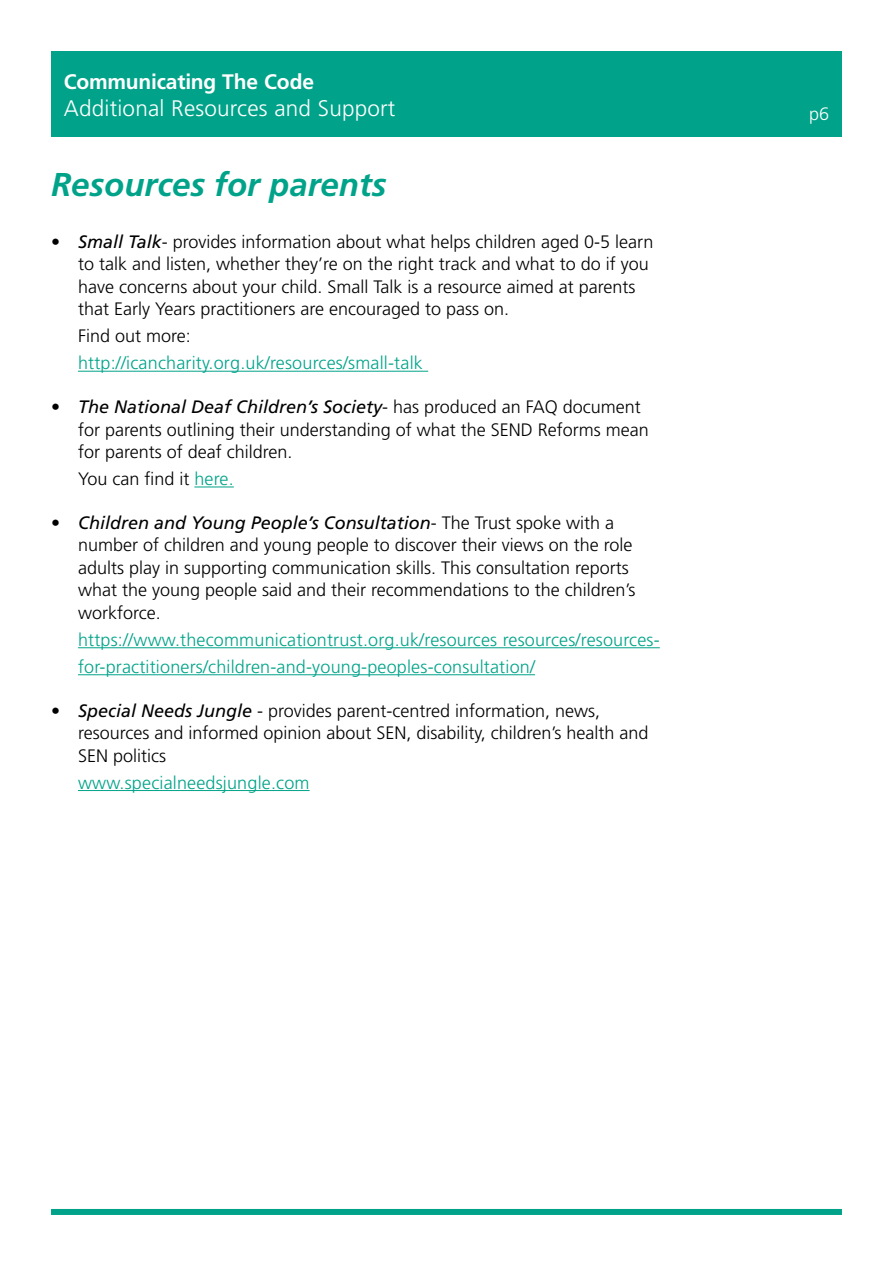
<style>
.page{position:relative;width:893px;height:1263px;background:#fff}
.page>*{position:absolute;margin:0;border:0;box-sizing:border-box;transform-origin:0 0}
.t1{font:italic 700 33px "Frutiger";color:#00a389}
.t2{font:300 22.5px "Frutiger";letter-spacing:.01em;color:#fff}
.t3{font:700 21px "Frutiger";letter-spacing:-.01em;color:#fff}
.t4{font:300 18px/22.5px "Frutiger";color:#000}
.t5{font:300 18px/27px "Frutiger";letter-spacing:.01em;color:#00a389}
.t6{font:300 18px "Frutiger";color:#fff}
.s1{font-weight:400;font-style:italic}
.s2{color:#00a389}
</style>
<div class="page">
<div style="left:51px;top:1209px;width:791px;height:6px;background:#00a389"></div>
<div style="left:51px;top:51px;width:791px;height:85px;background:#00a389"></div>
<hr style="left:78px;top:371px;width:350px;height:1px;background:#00a389">
<hr style="left:194px;top:486px;width:40px;height:1px;background:#00a389">
<hr style="left:78px;top:647px;width:582px;height:1px;background:#00a389">
<hr style="left:78px;top:674px;width:457px;height:1px;background:#00a389">
<hr style="left:78px;top:790px;width:232px;height:1px;background:#00a389">
<p class="t3" style="left:64px;top:69px;width:252px">Communicating The Code</p>
<p class="t2" style="left:64px;top:95px;width:333px">Additional Resources and Support</p>
<p class="t6" style="left:809px;top:104px;width:22px">p6</p>
<h1 class="t1" style="left:51px;top:165px;width:337px">Resources for parents</h1>
<p class="t4" style="left:78px;top:230px;width:577px;text-indent:-27px">• <span class="s1">Small Talk</span>- provides information about what helps children aged 0-5 learn to talk and listen, whether they’re on the right track and what to do if you have concerns about your child. Small Talk is a resource aimed at parents that Early Years practitioners are encouraged to pass on.</p>
<p class="t4" style="left:78px;top:325px;width:114px">Find out more:</p>
<p class="t5" style="left:78px;top:350px;width:346px">http://icancharity.org.uk/resources/small-talk</p>
<p class="t4" style="left:78px;top:396px;width:572px;text-indent:-27px">• <span class="s1">The National Deaf Children’s Society</span>- has produced an FAQ document for parents outlining their understanding of what the SEND Reforms mean for parents of deaf children.</p>
<p class="t4" style="left:78px;top:468px;width:157px">You can find it <span class="s2">here.</span></p>
<p class="t4" style="left:78px;top:511px;width:559px;text-indent:-27px">• <span class="s1">Children and Young People’s Consultation</span>- The Trust spoke with a number of children and young people to discover their views on the role adults play in supporting communication skills. This consultation reports what the young people said and their recommendations to the children’s workforce.</p>
<p class="t5" style="left:78px;top:626px;width:583px">https://www.thecommunicationtrust.org.uk/resources resources/resources&shy;for-practitioners/children-and-young-peoples-consultation/</p>
<p class="t4" style="left:78px;top:699px;width:572px;text-indent:-27px">• <span class="s1">Special Needs Jungle</span> - provides parent-centred information, news, resources and informed opinion about SEN, disability, children’s health and<br>SEN politics</p>
<p class="t5" style="left:78px;top:769px;width:233px">www.specialneedsjungle.com</p>
</div>
